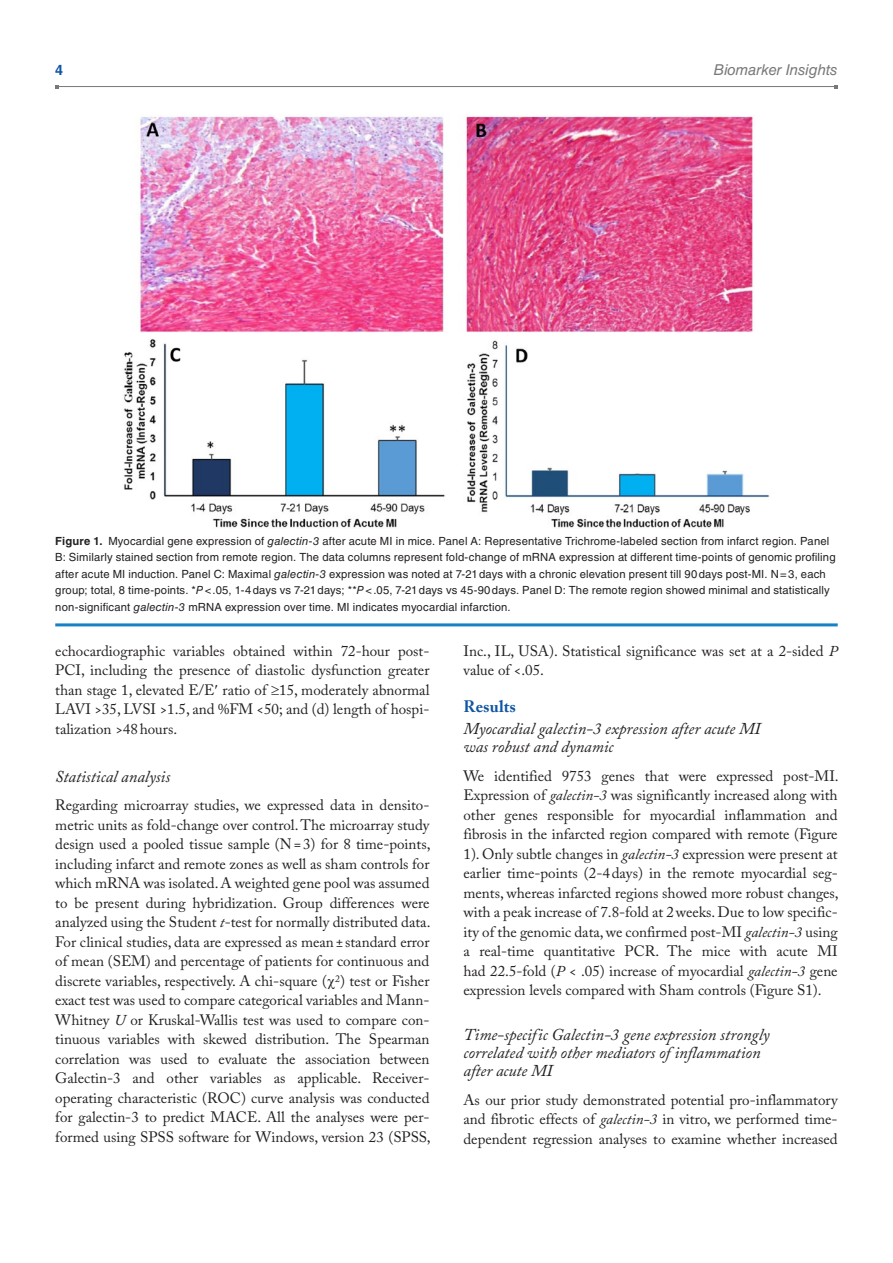
<style>
.page{position:relative;width:893px;height:1263px;background:#fff}
.page>*{position:absolute;margin:0;border:0;box-sizing:border-box;transform-origin:0 0}
.t1{font:italic 16.5px/18px "Adobe Caslon Pro";color:#231f20}
.t2{font:700 16.5px "Adobe Caslon Pro";letter-spacing:.005em;color:#1055a4}
.t3{font:15px/19.5px "Adobe Caslon Pro";color:#231f20;text-align:justify}
.t4{font:italic 15px "Helvetica LT Std";letter-spacing:-.005em;color:#76787b}
.t5{font:700 14.25px "Helvetica LT Std";color:#1055a4}
.t6{font:11.25px/16.5px "Helvetica LT Std";letter-spacing:.015em;color:#231f20}
.s1{font-weight:700}
.s2{font-style:italic}
</style>
<div class="page">
<hr style="left:57px;top:86px;width:779px;height:1px;background:#76787b">
<hr style="left:55px;top:623px;width:783px;height:3px;background:#1582c5">
<img style="left:124px;top:116px;width:646px;height:412px">
<p class="t5" style="left:55px;top:61px;width:9px">4</p>
<p class="t4" style="left:714px;top:61px;width:126px">Biomarker Insights</p>
<p class="t6" style="left:55px;top:532px;width:782px"><span class="s1">Figure 1.</span> Myocardial gene expression of <span class="s2">galectin-3</span> after acute MI in mice. Panel A: Representative Trichrome-labeled section from infarct region. Panel B: Similarly stained section from remote region. The data columns represent fold-change of mRNA expression at different time-points of genomic profiling after acute MI induction. Panel C: Maximal <span class="s2">galectin-3</span> expression was noted at 7-21days with a chronic elevation present till 90days post-MI. N=3, each group; total, 8 time-points. *<span class="s2">P</span>&lt;.05, 1-4days vs 7-21days; **<span class="s2">P</span>&lt;.05, 7-21days vs 45-90days. Panel D: The remote region showed minimal and statistically non-significant <span class="s2">galectin-3</span> mRNA expression over time. MI indicates myocardial infarction.</p>
<p class="t3" style="left:55px;top:641px;width:376px">echocardiographic variables obtained within 72-hour post-PCI, including the presence of diastolic dysfunction greater than stage 1, elevated E/E ratio of ≥15, moderately abnormal LAVI &gt;35, LVSI &gt;1.5, and %FM &lt;50; and (d) length of hospi&shy;talization &gt;48hours.</p>
<p class="t1" style="left:55px;top:767px;width:116px">Statistical analysis</p>
<p class="t3" style="left:55px;top:795px;width:377px">Regarding microarray studies, we expressed data in densito&shy;metric units as fold-change over control. The microarray study design used a pooled tissue sample (N=3) for 8 time-points, including infarct and remote zones as well as sham controls for which mRNA was isolated. A weighted gene pool was assumed to be present during hybridization. Group differences were analyzed using the Student <span class="s2">t</span>-test for normally distributed data.<br>For clinical studies, data are expressed as mean± standard error of mean (SEM) and percentage of patients for continuous and discrete variables, respectively. A chi-square ( <sup>2</sup>) test or Fisher exact test was used to compare categorical variables and Mann-Whitney <span class="s2">U</span> or Kruskal-Wallis test was used to compare con&shy;tinuous variables with skewed distribution. The Spearman correlation was used to evaluate the association between Galectin-3 and other variables as applicable. Receiver&shy;operating characteristic (ROC) curve analysis was conducted for galectin-3 to predict MACE. All the analyses were per&shy;formed using SPSS software for Windows, version 23 (SPSS,</p>
<p class="t3" style="left:463px;top:641px;width:376px">Inc., IL, USA). Statistical significance was set at a 2-sided <span class="s2">P </span>value of &lt;.05.</p>
<p class="t2" style="left:463px;top:696px;width:54px">Results</p>
<p class="t1" style="left:463px;top:719px;width:298px">Myocardial galectin-3 expression after acute MI was robust and dynamic</p>
<p class="t3" style="left:463px;top:766px;width:377px">We identified 9753 genes that were expressed post-MI.<br>Expression of <span class="s2">galectin-3</span> was significantly increased along with other genes responsible for myocardial inflammation and fibrosis in the infarcted region compared with remote (Figure 1). Only subtle changes in <span class="s2">galectin-3</span> expression were present at earlier time-points (2-4days) in the remote myocardial seg&shy;ments, whereas infarcted regions showed more robust changes, with a peak increase of 7.8-fold at 2weeks. Due to low specific&shy;ity of the genomic data, we confirmed post-MI <span class="s2">galectin-3</span> using a real-time quantitative PCR. The mice with acute MI had 22.5-fold (<span class="s2">P</span> &lt; .05) increase of myocardial <span class="s2">galectin-3</span> gene expression levels compared with Sham controls (Figure S1).</p>
<p class="t1" style="left:463px;top:1025px;width:308px">Time-specific Galectin-3 gene expression strongly correlated with other mediators of inflammation after acute MI</p>
<p class="t3" style="left:463px;top:1090px;width:376px">As our prior study demonstrated potential pro-inflammatory and fibrotic effects of <span class="s2">galectin-3</span> in vitro, we performed time&shy;dependent regression analyses to examine whether increased</p>
</div>
